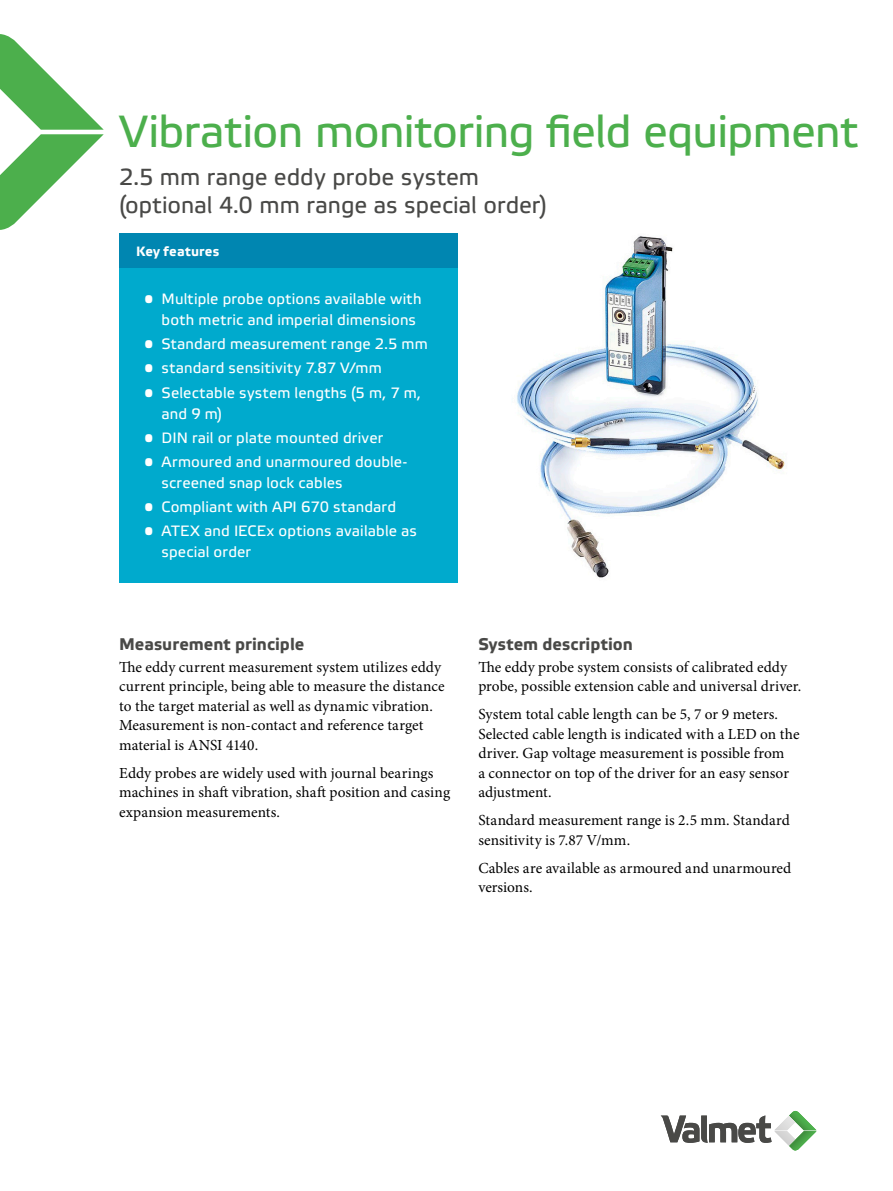
<style>
.page{position:relative;width:893px;height:1191px;background:#fff}
.page>*{position:absolute;margin:0;border:0;box-sizing:border-box;transform-origin:0 0}
.Heading{font:45px "Etelka Text";letter-spacing:-.015em;color:#4caf4c}
.Subheading{font:23.25px/28.5px "Etelka Text";color:#494947}
.Paragraph_Heading{font:700 16.8px "Etelka Text";letter-spacing:.005em;color:#494947}
.Body_Text{font:15.3px/19.5px "Minion Pro";color:#000}
.t1{font:15px/21px "Etelka Text";letter-spacing:.01em;color:#fff}
.Table_Heading{font:700 13.5px "Etelka Text";letter-spacing:.025em;color:#fff}
</style>
<div class="page">
<svg style="left:0;top:34px;width:104px;height:196px"></svg>
<div style="left:119px;top:268px;width:338px;height:315px;background:#00aacd"></div>
<div style="left:119px;top:234px;width:338px;height:34px;background:#0086b1"></div>
<img style="left:516px;top:236px;width:269px;height:342px">
<svg style="left:661px;top:1111px;width:155px;height:40px"></svg>
<p class="Heading" style="left:119px;top:103px;width:741px">Vibration monitoring field equipment</p>
<p class="Subheading" style="left:119px;top:163px;width:429px">2.5 mm range eddy probe system (optional 4.0 mm range as special order)</p>
<p class="Table_Heading" style="left:136px;top:242px;width:85px">Key features</p>
<p class="t1" style="left:162px;top:289px;width:261px;text-indent:-17px">• Multiple probe options available with both metric and imperial dimensions</p>
<p class="t1" style="left:145px;top:334px;width:285px">• Standard measurement range 2.5 mm</p>
<p class="t1" style="left:145px;top:358px;width:239px">• standard sensitivity 7.87 V/mm</p>
<p class="t1" style="left:162px;top:382px;width:261px;text-indent:-17px">• Selectable system lengths (5 m, 7 m, and 9 m)</p>
<p class="t1" style="left:145px;top:427px;width:240px">• DIN rail or plate mounted driver</p>
<p class="t1" style="left:162px;top:451px;width:247px;text-indent:-17px">• Armoured and unarmoured double&shy;screened snap lock cables</p>
<p class="t1" style="left:145px;top:497px;width:253px">• Compliant with API 670 standard</p>
<p class="t1" style="left:162px;top:521px;width:257px;text-indent:-17px">• ATEX and IECEx options available as special order</p>
<p class="Paragraph_Heading" style="left:119px;top:634px;width:187px">Measurement principle</p>
<p class="Body_Text" style="left:119px;top:657px;width:327px">The eddy current measurement system utilizes eddy current principle, being able to measure the distance to the target material as well as dynamic vibration.<br>Measurement is non-contact and reference target material is ANSI 4140.</p>
<p class="Body_Text" style="left:119px;top:763px;width:333px">Eddy probes are widely used with journal bearings machines in shaft vibration, shaft position and casing expansion measurements.</p>
<p class="Paragraph_Heading" style="left:478px;top:634px;width:156px">System description</p>
<p class="Body_Text" style="left:478px;top:657px;width:325px">The eddy probe system consists of calibrated eddy probe, possible extension cable and universal driver.</p>
<p class="Body_Text" style="left:478px;top:705px;width:323px">System total cable length can be 5, 7 or 9 meters.<br>Selected cable length is indicated with a LED on the driver. Gap voltage measurement is possible from<br>a connector on top of the driver for an easy sensor adjustment.</p>
<p class="Body_Text" style="left:478px;top:811px;width:313px">Standard measurement range is 2.5 mm. Standard sensitivity is 7.87 V/mm.</p>
<p class="Body_Text" style="left:478px;top:858px;width:314px">Cables are available as armoured and unarmoured versions.</p>
</div>
